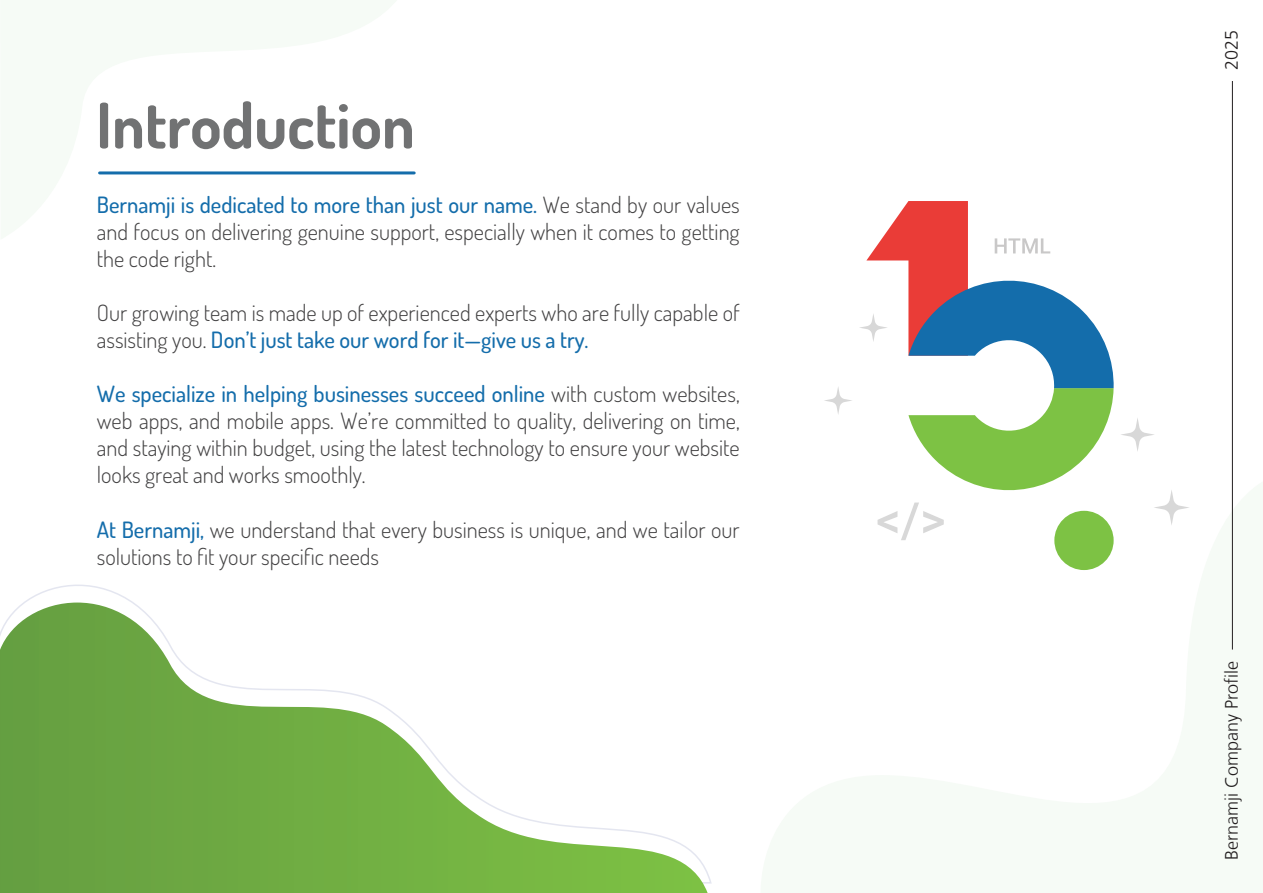
<style>
.page{position:relative;width:1263px;height:893px;background:#fff}
.page>*{position:absolute;margin:0;border:0;box-sizing:border-box;transform-origin:0 0}
.t1{font:700 63px "Dosis";color:#717273}
.t2{font:300 22.5px/27px "Dosis";color:#424142;text-align:justify}
.t3{font:300 18px "Frutiger LT Arabic 45";color:#231f20}
.s1{font-weight:500;color:#146dab}
</style>
<div class="page">
<hr style="left:100px;top:171px;width:314px;height:3px;background:#146dab">
<svg style="left:1121px;top:418px;width:33px;height:33px"></svg>
<svg style="left:1154px;top:490px;width:35px;height:35px"></svg>
<svg style="left:824px;top:387px;width:28px;height:27px"></svg>
<svg style="left:0;top:602px;width:708px;height:291px"></svg>
<hr style="left:1232px;top:81px;width:1px;height:569px;background:#231f20">
<div style="left:1054px;top:511px;width:59px;height:59px;background:#7dc244;border-radius:50%"></div>
<svg style="left:860px;top:201px;width:254px;height:339px"></svg>
<h1 class="t1" style="left:96px;top:79px;width:320px">Introduction</h1>
<p class="t2" style="left:97px;top:191px;width:644px"><span class="s1">Bernamji is dedicated to more than just our name.</span> We stand by our values and focus on delivering genuine support, especially when it comes to getting the code right.</p>
<p class="t2" style="left:97px;top:299px;width:644px">Our growing team is made up of experienced experts who are fully capable of assisting you. <span class="s1">Don’t just take our word for it—give us a try.</span></p>
<p class="t2" style="left:97px;top:380px;width:644px"><span class="s1">We specialize in helping businesses succeed online</span> with custom websites, web apps, and mobile apps. We’re committed to quality, delivering on time, and staying within budget, using the latest technology to ensure your website looks great and works smoothly.</p>
<p class="t2" style="left:97px;top:515px;width:644px"><span class="s1">At Bernamji,</span> we understand that every business is unique, and we tailor our solutions to fit your specific needs</p>
<p class="t3" style="left:1218px;top:70px;width:42px;rotate:-90deg">2025</p>
<p class="t3" style="left:1218px;top:860px;width:201px;rotate:-90deg">Bernamji Company Profile</p>
</div>
